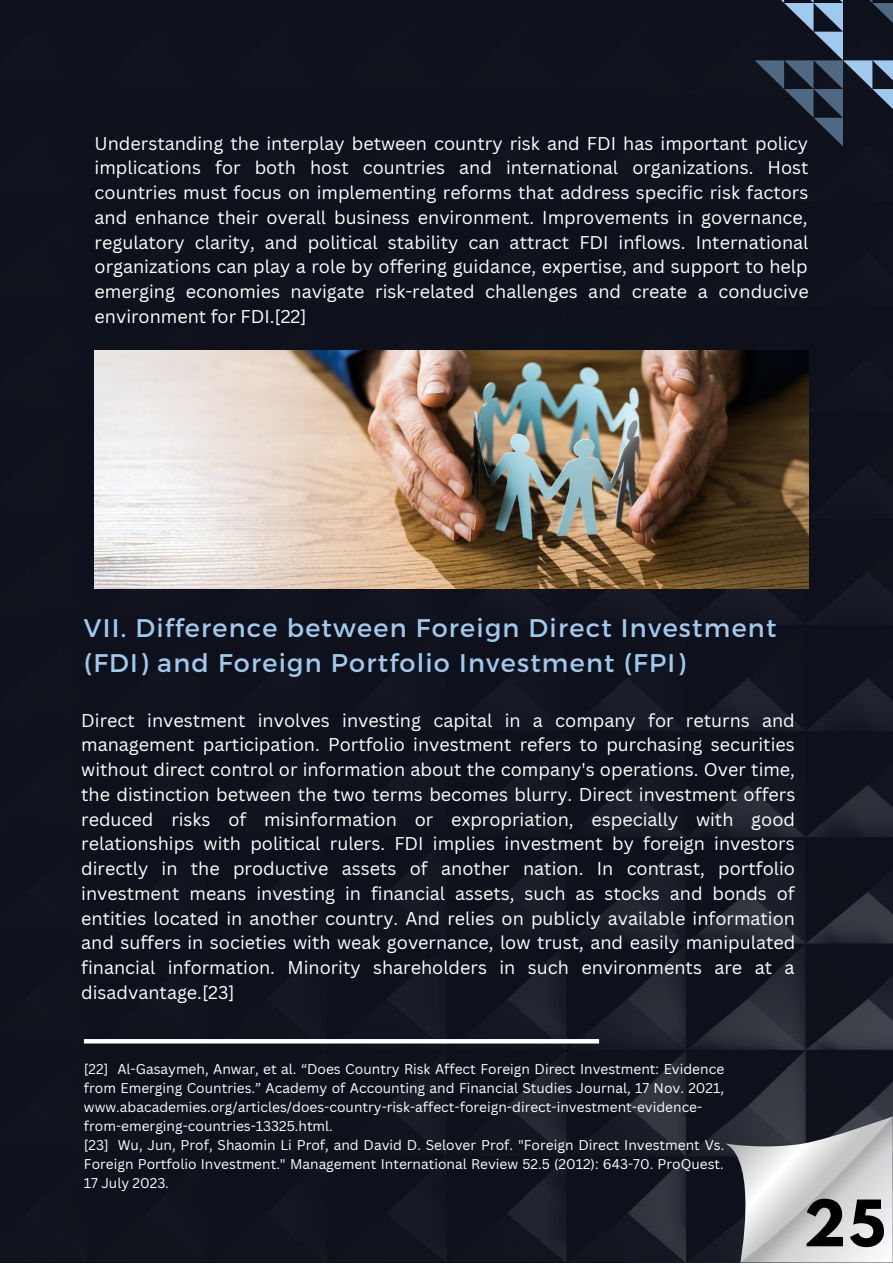
<style>
.page{position:relative;width:893px;height:1264px;background:#fff}
.page>*{position:absolute;margin:0;border:0;box-sizing:border-box;transform-origin:0 0}
.t1{font:700 56.7px "League Spartan";color:#000}
.t2{font:25.5px/34.8px "Montserrat";letter-spacing:.05em;color:#a0c9ee}
.t3{font:18px/24.8px "Canva Sans";color:#fff;text-align:justify}
.t4{font:13.8px/19px "Canva Sans";color:#fff}
</style>
<div class="page">
<img style="left:0;top:0;width:892px;height:1262px">
<svg style="left:725px;top:1116px;width:167px;height:146px;background:#adaeb0"></svg>
<svg style="left:754px;top:0;width:138px;height:146px;background:#26303f"></svg>
<img style="left:95px;top:350px;width:713px;height:239px">
<hr style="left:84px;top:1039px;width:515px;height:4px;background:#fff">
<p class="t3" style="left:95px;top:130px;width:715px">Understanding the interplay between country risk and FDI has important policy implications for both host countries and international organizations. Host countries must focus on implementing reforms that address specific risk factors and enhance their overall business environment. Improvements in governance, regulatory clarity, and political stability can attract FDI inflows. International organizations can play a role by offering guidance, expertise, and support to help emerging economies navigate risk-related challenges and create a conducive environment for FDI.[22]</p>
<p class="t2" style="left:84px;top:609px;width:694px">VII. Difference between Foreign Direct Investment (FDI) and Foreign Portfolio Investment (FPI)</p>
<p class="t3" style="left:81px;top:707px;width:715px">Direct investment involves investing capital in a company for returns and management participation. Portfolio investment refers to purchasing securities without direct control or information about the company's operations. Over time, the distinction between the two terms becomes blurry. Direct investment offers reduced risks of misinformation or expropriation, especially with good relationships with political rulers. FDI implies investment by foreign investors directly in the productive assets of another nation. In contrast, portfolio investment means investing in financial assets, such as stocks and bonds of entities located in another country. And relies on publicly available information and suffers in societies with weak governance, low trust, and easily manipulated financial information. Minority shareholders in such environments are at a disadvantage.[23]</p>
<p class="t4" style="left:84px;top:1058px;width:641px">[22] Al-Gasaymeh, Anwar, et al. “Does Country Risk Affect Foreign Direct Investment: Evidence from Emerging Countries.” Academy of Accounting and Financial Studies Journal, 17 Nov. 2021, www.abacademies.org/articles/does-country-risk-affect-foreign-direct-investment-evidence&shy;from-emerging-countries-13325.html.</p>
<p class="t4" style="left:84px;top:1135px;width:642px;text-align:justify">[23] Wu, Jun, Prof, Shaomin Li Prof, and David D. Selover Prof. "Foreign Direct Investment Vs.<br>Foreign Portfolio Investment." Management International Review 52.5 (2012): 643-70. ProQuest.<br>17 July 2023.</p>
<p class="t1" style="left:803px;top:1195px;width:83px">25</p>
</div>
